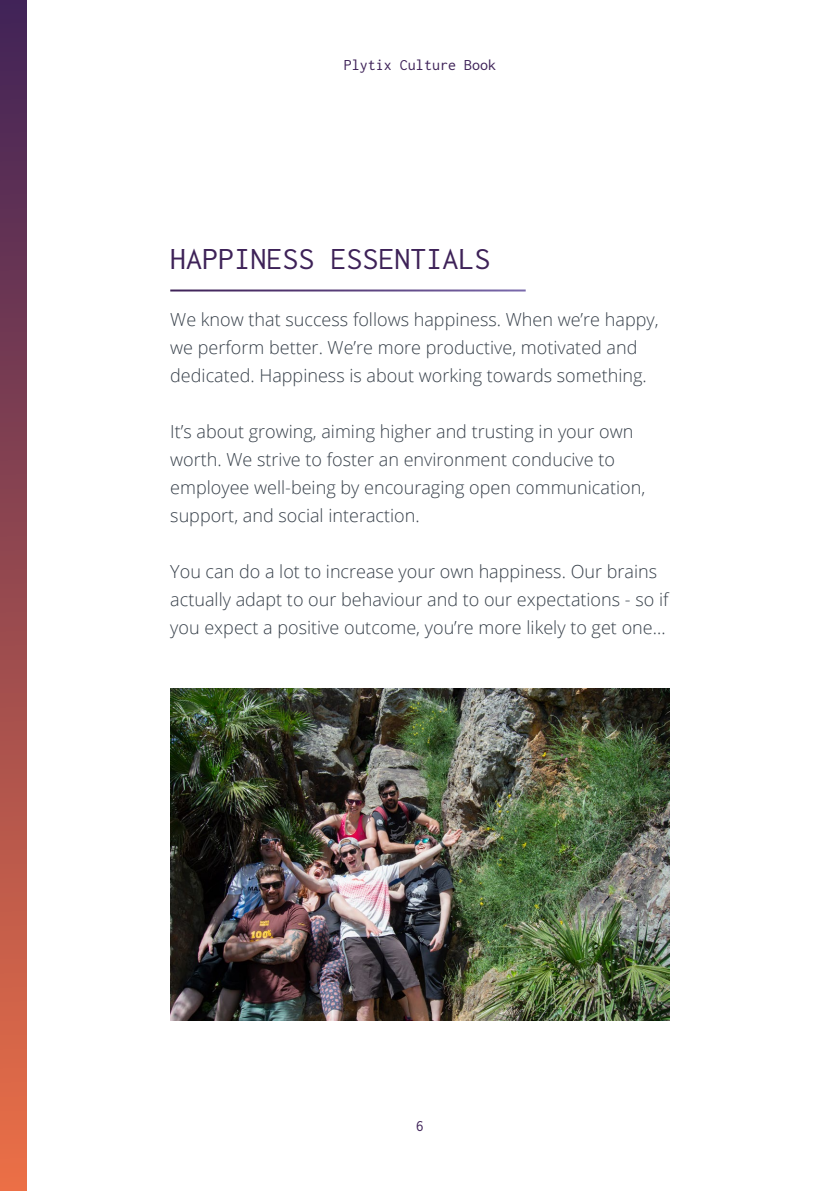
<style>
.page{position:relative;width:840px;height:1191px;background:#fff}
.page>*{position:absolute;margin:0;border:0;box-sizing:border-box;transform-origin:0 0}
.t1{font:32px "Inconsolata";color:#3e2258}
.t2{font:300 18px/28px "Open Sans";color:#37404a}
.t3{font:16px "Inconsolata";color:#3e2258}
</style>
<div class="page">
<div style="left:0;top:0;width:26px;height:1191px;background:linear-gradient(to bottom,#412358,#ec6f46)"></div>
<img style="left:170px;top:688px;width:499px;height:332px">
<p class="t3" style="left:344px;top:55px;width:153px">Plytix Culture Book</p>
<h1 class="t1" style="left:170px;top:238px;width:321px">HAPPINESS ESSENTIALS</h1>
<p class="t2" style="left:170px;top:305px;width:489px">We know that success follows happiness. When we’re happy, we perform better. We’re more productive, motivated and dedicated. Happiness is about working towards something.</p>
<p class="t2" style="left:170px;top:417px;width:476px">It’s about growing, aiming higher and trusting in your own worth. We strive to foster an environment conducive to employee well-being by encouraging open communication, support, and social interaction.</p>
<p class="t2" style="left:170px;top:557px;width:499px">You can do a lot to increase your own happiness. Our brains actually adapt to our behaviour and to our expectations - so if you expect a positive outcome, you’re more likely to get one…</p>
<p class="t3" style="left:416px;top:1115px;width:9px">6</p>
</div>
